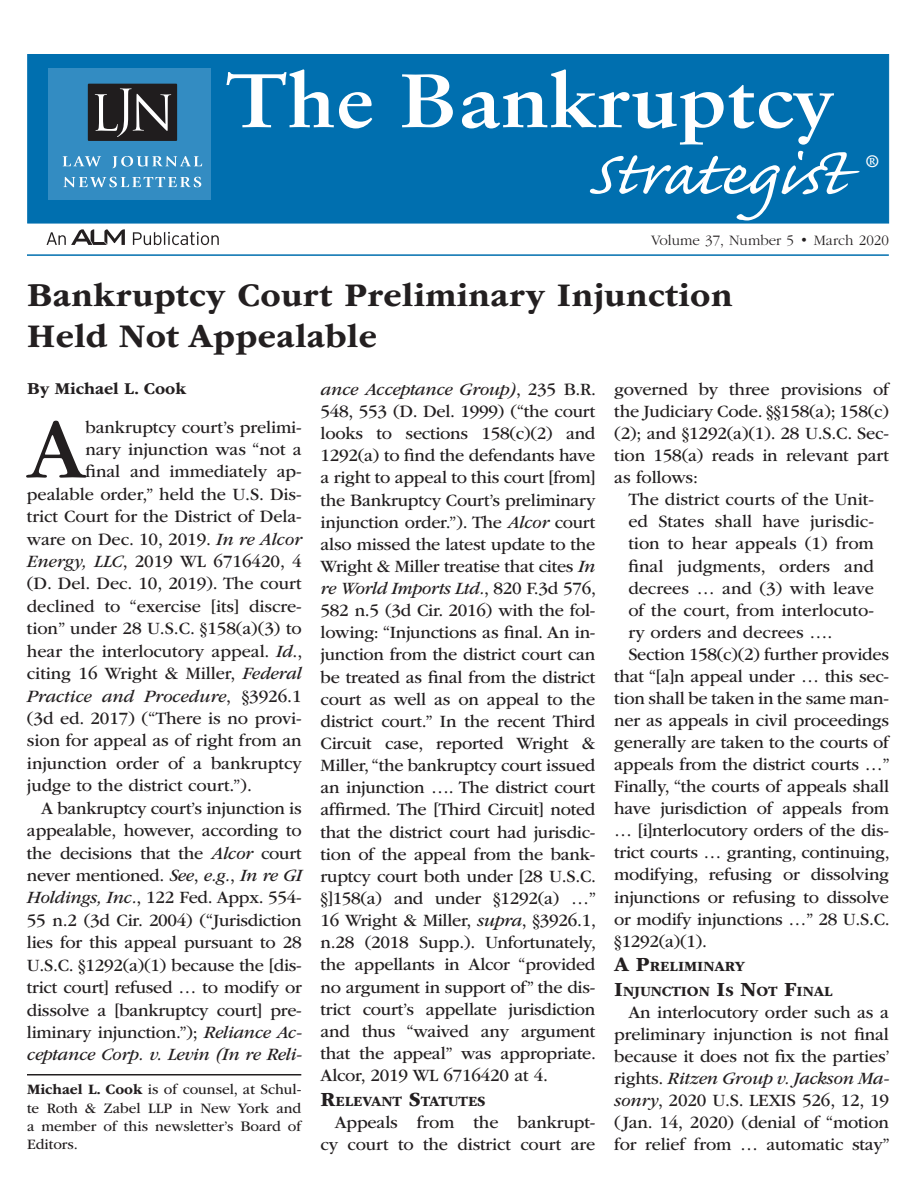
<style>
.page{position:relative;width:918px;height:1188px;background:#fff}
.page>*{position:absolute;margin:0;border:0;box-sizing:border-box;transform-origin:0 0}
.t1{font:88.5px "ITC Garamond Std";color:#231f20}
.t2{font:79.2px "Caflisch Script Pro";color:#fff;scale:1.14 1}
.t3{font:700 75.9px "Sabon LT Std";color:#fff;scale:1.14 1}
.t4{font:700 34.5px/41px "ITC Garamond Std";letter-spacing:.015em;color:#231f20}
.t5{font:18px/22.2px "ITC Garamond Std";letter-spacing:-.015em;color:#231f20;text-align:justify}
.t6{font:italic 18px "ITC Garamond Std";letter-spacing:-.005em;color:#231f20}
.t7{font:700 17.25px "ITC Garamond Std";color:#231f20}
.t8{font:700 16.5px "Sabon LT Std";color:#fff}
.t9{font:15px/18.3px "ITC Garamond Std";color:#231f20;text-align:justify}
.t10{font:300 15px "ITC Garamond Std";color:#231f20}
.t11{font:700 14.7px/24.6px "ITC Garamond Std";color:#231f20}
.s1{font-style:italic}
.s2{font-style:normal}
.s3{font-weight:700}
.s4{font-size:21px}
</style>
<div class="page">
<hr style="left:27px;top:254px;width:862px;height:2px;background:#006faf">
<svg style="left:133px;top:232px;width:86px;height:13px"></svg>
<svg style="left:47px;top:229px;width:78px;height:16px"></svg>
<div style="left:27px;top:54px;width:862px;height:170px;background:#006faf;border:1px solid #006faf"></div>
<div style="left:48px;top:68px;width:163px;height:132px;background:#338cc2"></div>
<div style="left:88px;top:84px;width:89px;height:57px;background:#201d1e"></div>
<svg style="left:95px;top:88px;width:76px;height:49px"></svg>
<svg style="left:63px;top:156px;width:38px;height:10px"></svg>
<svg style="left:112px;top:156px;width:90px;height:12px"></svg>
<svg style="left:64px;top:177px;width:137px;height:10px"></svg>
<hr style="left:27px;top:1074px;width:274px;height:2px;background:#231f20">
<h3 class="t3" style="left:225px;top:54px;width:536px">The Bankruptcy</h3>
<h2 class="t2" style="left:587px;top:133px;width:241px">Strategist</h2>
<p class="t8" style="left:866px;top:151px;width:15px">®</p>
<p class="t10" style="left:651px;top:232px;width:239px">Volume 37, Number 5 • March 2020</p>
<h3 class="t4" style="left:27px;top:275px;width:707px">Bankruptcy Court Preliminary Injunction<br>Held Not Appealable</h3>
<p class="t7" style="left:27px;top:379px;width:161px">By Michael L. Cook</p>
<h1 class="t1" style="left:27px;top:401px;width:60px">A</h1>
<p class="t5" style="left:85px;top:417px;width:218px">bankruptcy court’s prelimi-</p>
<p class="t5" style="left:85px;top:439px;width:218px">nary injunction was “not a</p>
<p class="t5" style="left:85px;top:461px;width:218px">final and immediately ap-</p>
<p class="t5" style="left:27px;top:483px;width:276px">pealable order,” held the U.S. Dis-</p>
<p class="t5" style="left:27px;top:506px;width:276px">trict Court for the District of Dela-</p>
<p class="t5" style="left:27px;top:528px;width:276px">ware on Dec. 10, 2019. <span class="s1">In re Alcor</span></p>
<p class="t5" style="left:27px;top:550px;width:276px"><span class="s1">Energy, LLC</span>, 2019 WL 6716420, 4</p>
<p class="t5" style="left:27px;top:573px;width:276px">(D. Del. Dec. 10, 2019). The court</p>
<p class="t5" style="left:27px;top:595px;width:276px">declined to “exercise [its] discre-</p>
<p class="t5" style="left:27px;top:618px;width:276px">tion” under 28 U.S.C. §158(a)(3) to</p>
<p class="t5" style="left:27px;top:640px;width:277px">hear the interlocutory appeal. <span class="s1">Id</span>.,</p>
<p class="t5" style="left:27px;top:663px;width:276px">citing 16 Wright &amp; Miller, <span class="s1">Federal</span></p>
<p class="t6" style="left:27px;top:686px;width:276px">Practice and Procedure<span class="s2">, §3926.1</span></p>
<p class="t5" style="left:27px;top:707px;width:276px">(3d ed. 2017) (“There is no provi-</p>
<p class="t5" style="left:27px;top:730px;width:276px">sion for appeal as of right from an</p>
<p class="t5" style="left:27px;top:752px;width:276px">injunction order of a bankruptcy</p>
<p class="t5" style="left:27px;top:775px;width:226px">judge to the district court.”).</p>
<p class="t5" style="left:41px;top:797px;width:262px">A bankruptcy court’s injunction is</p>
<p class="t5" style="left:27px;top:820px;width:276px">appealable, however, according to</p>
<p class="t5" style="left:27px;top:842px;width:276px">the decisions that the <span class="s1">Alcor</span> court</p>
<p class="t5" style="left:27px;top:864px;width:276px">never mentioned. <span class="s1">See</span>, <span class="s1">e.g.</span>, <span class="s1">In re GI</span></p>
<p class="t5" style="left:27px;top:887px;width:276px"><span class="s1">Holdings, Inc.</span>, 122 Fed. Appx. 554-</p>
<p class="t5" style="left:27px;top:909px;width:276px">55 n.2 (3d Cir. 2004) (“Jurisdiction</p>
<p class="t5" style="left:27px;top:932px;width:276px">lies for this appeal pursuant to 28</p>
<p class="t5" style="left:27px;top:954px;width:276px">U.S.C. §1292(a)(1) because the [dis-</p>
<p class="t5" style="left:27px;top:977px;width:276px">trict court] refused … to modify or</p>
<p class="t5" style="left:27px;top:999px;width:276px">dissolve a [bankruptcy court] pre-</p>
<p class="t5" style="left:27px;top:1021px;width:276px">liminary injunction.”); <span class="s1">Reliance Ac-</span></p>
<p class="t6" style="left:27px;top:1045px;width:276px">ceptance Corp. v. Levin (In re Reli-</p>
<p class="t9" style="left:27px;top:1081px;width:276px"><span class="s3">Michael L. Cook</span> is of counsel, at Schul&shy;te Roth &amp; Zabel LLP in New York and a member of this newsletter’s Board of Editors.</p>
<p class="t5" style="left:321px;top:378px;width:277px"><span class="s1">ance Acceptance Group)</span>, 235 B.R.<br>548, 553 (D. Del. 1999) (“the court looks to sections 158(c)(2) and 1292(a) to find the defendants have a right to appeal to this court [from] the Bankruptcy Court’s preliminary injunction order.”). The <span class="s1">Alcor</span> court also missed the latest update to the Wright &amp; Miller treatise that cites <span class="s1">In re World Imports Ltd.</span>, 820 F.3d 576, 582 n.5 (3d Cir. 2016) with the fol&shy;lowing: “Injunctions as final. An in&shy;junction from the district court can be treated as final from the district court as well as on appeal to the district court.” In the recent Third Circuit case, reported Wright &amp; Miller, “the bankruptcy court issued an injunction …. The district court affirmed. The [Third Circuit] noted that the district court had jurisdic&shy;tion of the appeal from the bank&shy;ruptcy court both under [28 U.S.C. §]158(a) and under §1292(a) …” 16 Wright &amp; Miller, <span class="s1">supra</span>, §3926.1, n.28 (2018 Supp.). Unfortunately, the appellants in Alcor “provided no argument in support of” the dis&shy;trict court’s appellate jurisdiction and thus “waived any argument that the appeal” was appropriate.<br>Alcor, 2019 WL 6716420 at 4.</p>
<p class="t11" style="left:321px;top:1089px;width:165px"><span class="s4">R</span>ELEVANT <span class="s4">S</span>TATUTES</p>
<p class="t5" style="left:321px;top:1111px;width:276px;text-align:right">Appeals from the bankrupt&shy;cy court to the district court are</p>
<p class="t5" style="left:614px;top:378px;width:276px">governed by three provisions of the Judiciary Code. §§158(a); 158(c) (2); and §1292(a)(1). 28 U.S.C. Sec&shy;tion 158(a) reads in relevant part as follows:</p>
<p class="t5" style="left:628px;top:489px;width:247px">The district courts of the Unit-</p>
<p class="t5" style="left:628px;top:511px;width:247px">ed States shall have jurisdic-</p>
<p class="t5" style="left:628px;top:533px;width:247px">tion to hear appeals (1) from</p>
<p class="t5" style="left:628px;top:555px;width:247px">final judgments, orders and</p>
<p class="t5" style="left:628px;top:577px;width:247px">decrees … and (3) with leave</p>
<p class="t5" style="left:628px;top:599px;width:247px">of the court, from interlocuto-</p>
<p class="t5" style="left:628px;top:621px;width:206px">ry orders and decrees ….</p>
<p class="t5" style="left:628px;top:643px;width:262px">Section 158(c)(2) further provides</p>
<p class="t5" style="left:614px;top:665px;width:276px">that “[a]n appeal under … this sec-</p>
<p class="t5" style="left:614px;top:687px;width:276px">tion shall be taken in the same man-</p>
<p class="t5" style="left:614px;top:709px;width:276px">ner as appeals in civil proceedings</p>
<p class="t5" style="left:614px;top:731px;width:276px">generally are taken to the courts of</p>
<p class="t5" style="left:614px;top:754px;width:277px">appeals from the district courts …”</p>
<p class="t5" style="left:614px;top:776px;width:276px">Finally, “the courts of appeals shall</p>
<p class="t5" style="left:614px;top:798px;width:276px">have jurisdiction of appeals from</p>
<p class="t5" style="left:614px;top:820px;width:276px">… [i]nterlocutory orders of the dis-</p>
<p class="t5" style="left:614px;top:842px;width:277px">trict courts … granting, continuing,</p>
<p class="t5" style="left:614px;top:864px;width:276px">modifying, refusing or dissolving</p>
<p class="t5" style="left:614px;top:886px;width:276px">injunctions or refusing to dissolve</p>
<p class="t5" style="left:614px;top:908px;width:277px">or modify injunctions …” 28 U.S.C.</p>
<p class="t5" style="left:614px;top:930px;width:94px">§1292(a)(1).</p>
<p class="t11" style="left:614px;top:954px;width:220px"><span class="s4">A P</span>RELIMINARY<br><span class="s4">I</span>NJUNCTION <span class="s4">I</span>S <span class="s4">N</span>OT <span class="s4">F</span>INAL</p>
<p class="t5" style="left:614px;top:1001px;width:277px;text-indent:14px">An interlocutory order such as a preliminary injunction is not final because it does not fix the parties’ rights. <span class="s1">Ritzen Group v. Jackson Ma&shy;sonry</span>, 2020 U.S. LEXIS 526, 12, 19 (Jan. 14, 2020) (denial of “motion for relief from … automatic stay”</p>
</div>
